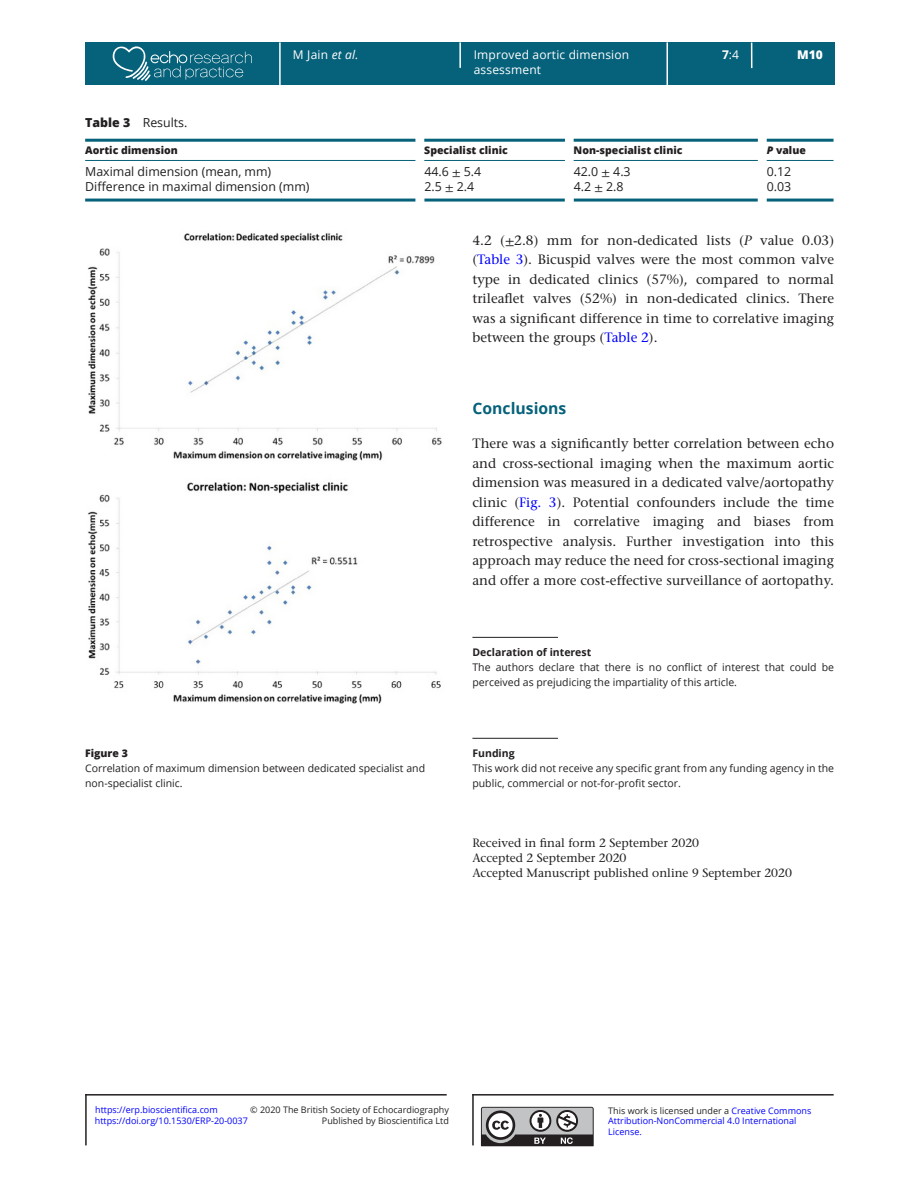
<style>
.page{position:relative;width:919px;height:1187px;background:#fff}
.page>*{position:absolute;margin:0;border:0;box-sizing:border-box;transform-origin:0 0}
.t1{font:700 15.75px "Open Sans";color:#06617a}
.TXT{font:500 13.5px/19.5px "Stone Serif Std";color:#231f20;text-align:justify}
.TB_Bot_Rule{font:12.3px "Open Sans";color:#231f20}
.TB{font:12.3px "Open Sans";color:#231f20}
.TC{font:12.3px "Open Sans";color:#231f20}
.History{font:500 12px "Stone Serif Std";color:#231f20}
.t2{font:12px/14.7px "Open Sans";letter-spacing:.015em;color:#fff}
.History_F{font:500 12px "Stone Serif Std";color:#231f20}
.t3{font:800 12px "Open Sans";color:#fff}
.BM_TXT{font:10.5px/14.7px "Open Sans";color:#231f20}
.FC{font:10.5px/14.7px "Open Sans";color:#231f20}
.TCH{font:800 10.5px "Open Sans";color:#231f20}
.BM_Head{font:700 10.5px "Open Sans";color:#231f20}
.FC_head{font:800 10.5px "Open Sans";color:#231f20}
.t4{font:9px/10.5px "Open Sans";color:#00f}
.t5{font:9px "Open Sans";color:#231f20}
.s1{font-style:italic}
.s2{font-weight:700}
.s3{font-weight:800}
.s4{font-family:"STIX General"}
.s5{font-family:"STIX General";font-weight:400}
.s6{color:#00f}
.s7{color:#231f20}
</style>
<div class="page">
<div style="left:85px;top:42px;width:749px;height:43px;background:#06617a"></div>
<hr style="left:666px;top:42px;width:2px;height:43px;background:#fff">
<hr style="left:279px;top:42px;width:1px;height:43px;background:#fff">
<hr style="left:459px;top:42px;width:2px;height:26px;background:#fff">
<hr style="left:750px;top:43px;width:2px;height:25px;background:#fff">
<svg style="left:113px;top:46px;width:139px;height:35px"></svg>
<hr style="left:472px;top:637px;width:86px;height:1px;background:#231f20">
<hr style="left:472px;top:737px;width:86px;height:1px;background:#231f20">
<hr style="left:85px;top:139px;width:330px;height:3px;background:#06617a">
<hr style="left:85px;top:160px;width:330px;height:1px;background:#06617a">
<hr style="left:424px;top:139px;width:141px;height:3px;background:#06617a">
<hr style="left:424px;top:160px;width:141px;height:1px;background:#06617a">
<hr style="left:573px;top:139px;width:184px;height:3px;background:#06617a">
<hr style="left:573px;top:160px;width:184px;height:1px;background:#06617a">
<hr style="left:766px;top:139px;width:67px;height:3px;background:#06617a">
<hr style="left:766px;top:160px;width:67px;height:1px;background:#06617a">
<hr style="left:85px;top:198px;width:330px;height:3px;background:#06617a">
<hr style="left:424px;top:198px;width:140px;height:3px;background:#06617a">
<hr style="left:573px;top:198px;width:184px;height:3px;background:#06617a">
<hr style="left:766px;top:198px;width:67px;height:3px;background:#06617a">
<img style="left:87px;top:233px;width:355px;height:471px">
<svg style="left:481px;top:1106px;width:112px;height:40px"></svg>
<hr style="left:85px;top:1093px;width:361px;height:2px;background:#231f20">
<hr style="left:472px;top:1093px;width:361px;height:2px;background:#231f20">
<hr style="left:472px;top:1093px;width:1px;height:52px;background:#231f20">
<hr style="left:85px;top:1093px;width:2px;height:52px;background:#231f20">
<p class="t2" style="left:293px;top:47px;width:67px">M Jain <span class="s1">et al.</span></p>
<p class="t2" style="left:473px;top:47px;width:157px">Improved aortic dimension assessment</p>
<p class="t2" style="left:722px;top:47px;width:18px"><span class="s2">7</span>:4</p>
<p class="t3" style="left:797px;top:46px;width:27px">M10</p>
<p class="TC" style="left:85px;top:114px;width:104px"><span class="s3">Table 3</span> Results.</p>
<p class="TCH" style="left:85px;top:142px;width:94px">Aortic dimension</p>
<p class="TCH" style="left:424px;top:142px;width:85px">Specialist clinic</p>
<p class="TCH" style="left:573px;top:142px;width:110px">Non-specialist clinic</p>
<p class="TCH" style="left:766px;top:142px;width:41px"><span class="s1">P</span> value</p>
<p class="TB" style="left:85px;top:163px;width:188px">Maximal dimension (mean, mm)</p>
<p class="TB" style="left:424px;top:163px;width:58px">44.6 <span class="s4">±</span> 5.4</p>
<p class="TB" style="left:573px;top:163px;width:58px">42.0 <span class="s4">±</span> 4.3</p>
<p class="TB" style="left:766px;top:163px;width:26px">0.12</p>
<p class="TB_Bot_Rule" style="left:85px;top:178px;width:226px">Difference in maximal dimension (mm)</p>
<p class="TB_Bot_Rule" style="left:424px;top:178px;width:51px">2.5 <span class="s4">±</span> 2.4</p>
<p class="TB_Bot_Rule" style="left:573px;top:178px;width:51px">4.2 <span class="s4">±</span> 2.8</p>
<p class="TB_Bot_Rule" style="left:766px;top:178px;width:26px">0.03</p>
<p class="TXT" style="left:472px;top:230px;width:363px">4.2 (<span class="s5">±</span>2.8) mm for non-dedicated lists (<span class="s1">P</span> value 0.03) (<span class="s6">Table 3</span>). Bicuspid valves were the most common valve type in dedicated clinics (57%), compared to normal trileaflet valves (52%) in non-dedicated clinics. There was a significant difference in time to correlative imaging between the groups (<span class="s6">Table 2</span>).</p>
<h1 class="t1" style="left:472px;top:397px;width:95px">Conclusions</h1>
<p class="TXT" style="left:472px;top:434px;width:363px">There was a significantly better correlation between echo and cross-sectional imaging when the maximum aortic dimension was measured in a dedicated valve/aortopathy clinic (<span class="s6">Fig. 3</span>). Potential confounders include the time difference in correlative imaging and biases from retrospective analysis. Further investigation into this approach may reduce the need for cross-sectional imaging and offer a more cost-effective surveillance of aortopathy.</p>
<p class="FC_head" style="left:85px;top:745px;width:44px">Figure 3</p>
<p class="FC" style="left:85px;top:760px;width:341px">Correlation of maximum dimension between dedicated specialist and non-specialist clinic.</p>
<p class="BM_Head" style="left:472px;top:645px;width:120px">Declaration of interest</p>
<p class="BM_TXT" style="left:472px;top:659px;width:363px">The authors declare that there is no conflict of interest that could be perceived as prejudicing the impartiality of this article.</p>
<p class="BM_Head" style="left:472px;top:746px;width:44px">Funding</p>
<p class="BM_TXT" style="left:472px;top:760px;width:363px">This work did not receive any specific grant from any funding agency in the public, commercial or not-for-profit sector.</p>
<p class="History_F" style="left:472px;top:835px;width:228px">Received in final form 2 September 2020</p>
<p class="History" style="left:472px;top:850px;width:156px">Accepted 2 September 2020</p>
<p class="History" style="left:472px;top:865px;width:321px">Accepted Manuscript published online 9 September 2020</p>
<p class="t4" style="left:95px;top:1104px;width:124px">https://erp.bioscientifica.com</p>
<p class="t5" style="left:250px;top:1103px;width:200px">© 2020 The British Society of Echocardiography</p>
<p class="t4" style="left:95px;top:1114px;width:154px">https://doi.org/10.1530/ERP-20-0037</p>
<p class="t5" style="left:322px;top:1114px;width:128px">Published by Bioscientifica Ltd</p>
<p class="t4" style="left:608px;top:1104px;width:204px"><span class="s7">This work is licensed under a</span> Creative Commons<br>Attribution-NonCommercial 4.0 International<br>License.</p>
</div>
